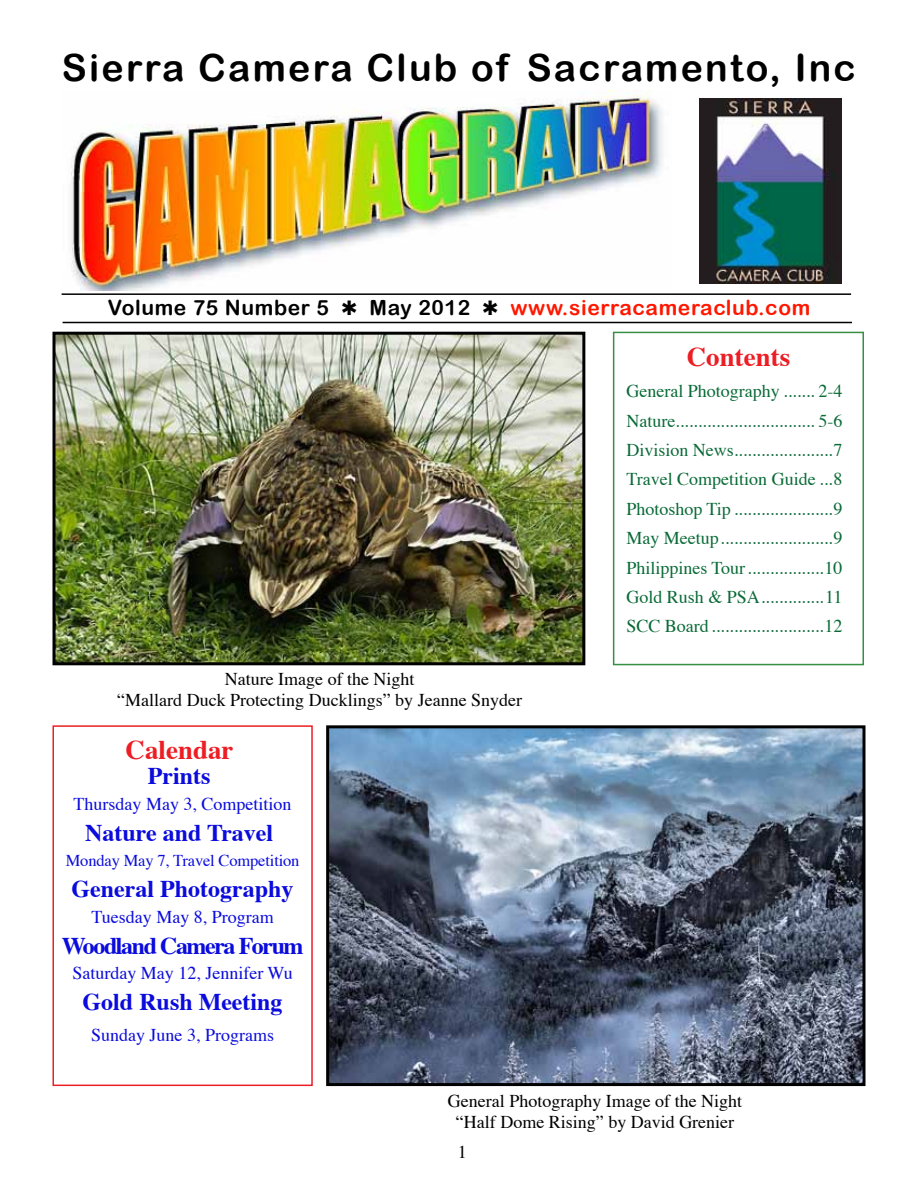
<style>
.page{position:relative;width:918px;height:1188px;background:#fff}
.page>*{position:absolute;margin:0;border:0;box-sizing:border-box;transform-origin:0 0}
.t1{font:37.5px "Arial Rounded MT Bold";letter-spacing:.06em;color:#000}
.t2{font:700 27px "Times";color:#ed1d24}
.t3{font:700 24px "Times";color:#0a0bdc}
.t4{font:700 24px "Times";letter-spacing:-.06em;color:#0a0bdc}
.t5{font:21px "Arial Rounded MT Bold";letter-spacing:.03em;color:#ff1700}
.t6{font:21px "Arial Rounded MT Bold";letter-spacing:.03em;color:#000}
.t7{font:18px/29.4px "Times";color:#096a36;text-align:justify}
.t8{font:18px/21px "Times";color:#000;text-align:center}
.t9{font:18px "Times";color:#0a0bdc}
.t10{font:16.5px "Times";letter-spacing:-.01em;color:#0a0bdc}
</style>
<div class="page">
<img style="left:71px;top:91px;width:592px;height:200px">
<hr style="left:62px;top:293px;width:789px;height:2px;background:#000">
<hr style="left:63px;top:322px;width:789px;height:1px;background:#000">
<img style="left:700px;top:98px;width:142px;height:186px">
<img style="left:56px;top:336px;width:525px;height:325px">
<div style="left:52px;top:332px;width:533px;height:333px;border:3px solid #000"></div>
<img style="left:330px;top:729px;width:532px;height:353px">
<div style="left:326px;top:725px;width:540px;height:361px;border:3px solid #000"></div>
<div style="left:52px;top:725px;width:261px;height:361px;border:2px solid #ed1d24"></div>
<div style="left:613px;top:332px;width:251px;height:333px;border:2px solid #368f43"></div>
<h1 class="t1" style="left:62px;top:46px;width:795px">Sierra Camera Club of Sacramento, Inc</h1>
<p class="t6" style="left:108px;top:295px;width:223px">Volume 75 Number 5</p>
<p class="t6" style="left:370px;top:295px;width:102px">May 2012</p>
<p class="t5" style="left:511px;top:295px;width:301px">www.sierracameraclub.com</p>
<p class="t8" style="left:117px;top:670px;width:406px">Nature Image of the Night<br>“Mallard Duck Protecting Ducklings” by Jeanne Snyder</p>
<h2 class="t2" style="left:126px;top:732px;width:110px">Calendar</h2>
<h3 class="t3" style="left:148px;top:760px;width:64px">Prints</h3>
<p class="t9" style="left:74px;top:793px;width:219px">Thursday May 3, Competition</p>
<h3 class="t3" style="left:85px;top:817px;width:190px">Nature and Travel</h3>
<p class="t10" style="left:66px;top:850px;width:235px">Monday May 7, Travel Competition</p>
<h3 class="t3" style="left:72px;top:873px;width:223px">General Photography</h3>
<p class="t9" style="left:91px;top:905px;width:184px">Tuesday May 8, Program</p>
<h3 class="t4" style="left:62px;top:930px;width:243px">Woodland Camera Forum</h3>
<p class="t9" style="left:72px;top:962px;width:222px">Saturday May 12, Jennifer Wu</p>
<h3 class="t3" style="left:83px;top:986px;width:202px">Gold Rush Meeting</h3>
<p class="t9" style="left:91px;top:1024px;width:184px">Sunday June 3, Programs</p>
<h2 class="t2" style="left:687px;top:339px;width:105px">Contents</h2>
<p class="t7" style="left:626px;top:377px;width:217px">General Photography ....... 2-4<br>Nature............................... 5-6<br>Division News......................7<br>Travel Competition Guide ...8<br>Photoshop Tip ......................9<br>May Meetup.........................9<br>Philippines Tour.................10<br>Gold Rush &amp; PSA..............11<br>SCC Board .........................12</p>
<p class="t8" style="left:448px;top:1092px;width:296px">General Photography Image of the Night “Half Dome Rising” by David Grenier</p>
<p class="t8" style="left:458px;top:1143px;width:10px">1</p>
</div>
